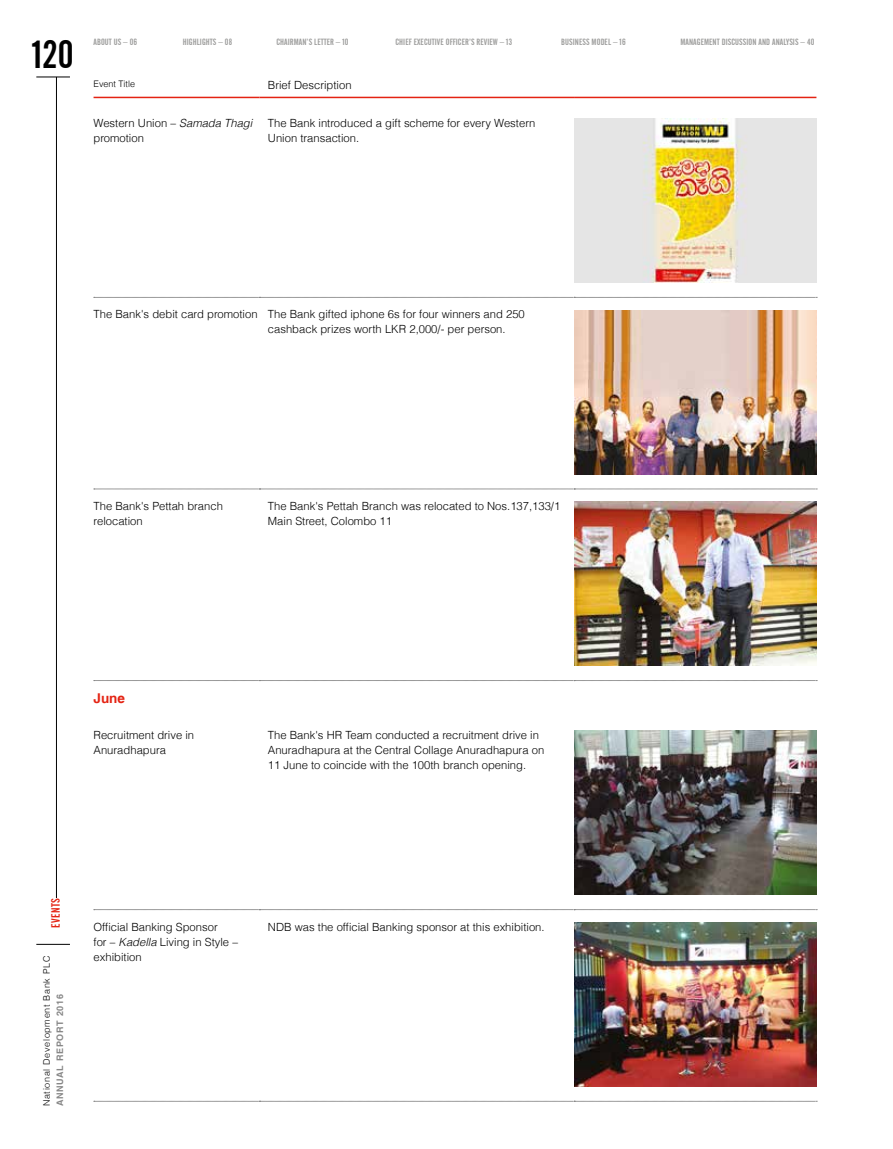
<style>
.page{position:relative;width:893px;height:1149px;background:#fff}
.page>*{position:absolute;margin:0;border:0;box-sizing:border-box;transform-origin:0 0}
.t1{font:39px "Alternate Gothic No 2 BT";color:#000}
.t2{font:700 13.5px "Helvetica";color:#e42313}
.t3{font:12px "Alternate Gothic No 2 BT";letter-spacing:.03em;color:#e42313}
.t4{font:300 11.25px/15px "Helvetica";color:#000}
.t5{font:9px "Alternate Gothic No 2 BT";letter-spacing:.01em;color:#9d9d9c}
.t6{font:300 9px "Helvetica";letter-spacing:.075em;color:#000}
.t7{font:700 9px "Helvetica";letter-spacing:.075em;color:#878787}
.t8{font:300 9px "Helvetica";color:#000}
.s1{font-style:italic}
</style>
<div class="page">
<hr style="left:36px;top:943px;width:34px;height:1px;background:#000">
<hr style="left:36px;top:77px;width:34px;height:1px;background:#000">
<svg style="left:94px;top:297px;width:723px;height:1px"></svg>
<svg style="left:94px;top:488px;width:723px;height:1px"></svg>
<svg style="left:94px;top:680px;width:723px;height:1px"></svg>
<svg style="left:94px;top:909px;width:723px;height:1px"></svg>
<svg style="left:94px;top:1100px;width:723px;height:1px"></svg>
<hr style="left:94px;top:97px;width:165px;height:1px;background:#e42313">
<hr style="left:259px;top:97px;width:315px;height:1px;background:#e42313">
<hr style="left:574px;top:97px;width:242px;height:1px;background:#e42313">
<img style="left:574px;top:118px;width:242px;height:164px">
<img style="left:574px;top:310px;width:242px;height:164px">
<img style="left:574px;top:501px;width:242px;height:164px">
<img style="left:574px;top:730px;width:242px;height:164px">
<img style="left:574px;top:922px;width:242px;height:163px">
<hr style="left:56px;top:77px;width:1px;height:820px;background:#000">
<h1 class="t1" style="left:32px;top:33px;width:43px">120</h1>
<p class="t5" style="left:94px;top:37px;width:45px">ABOUT US – 06</p>
<p class="t5" style="left:183px;top:37px;width:51px">HIGHLIGHTS – 08</p>
<p class="t5" style="left:276px;top:37px;width:74px">CHAIRMAN’S LETTER – 10</p>
<p class="t5" style="left:395px;top:37px;width:118px">CHIEF EXECUTIVE OFFICER’S REVIEW – 13</p>
<p class="t5" style="left:561px;top:37px;width:66px">BUSINESS MODEL – 16</p>
<p class="t5" style="left:680px;top:37px;width:136px">MANAGEMENT DISCUSSION AND ANALYSIS – 40</p>
<p class="t8" style="left:94px;top:77px;width:43px">Event Title</p>
<p class="t4" style="left:268px;top:77px;width:85px">Brief Description</p>
<p class="t4" style="left:94px;top:115px;width:164px">Western Union – <span class="s1">SamadaThagi </span>promotion</p>
<p class="t4" style="left:268px;top:115px;width:269px">The Bank introduced a gift scheme for every Western<br>Union transaction.</p>
<p class="t4" style="left:268px;top:306px;width:258px;text-indent:-174px">The Bank's debit card promotion The Bank gifted iphone 6s for four winners and 250 cashback prizes worth LKR 2,000/- per person.</p>
<p class="t4" style="left:94px;top:497px;width:131px">The Bank's Pettah branch relocation</p>
<p class="t4" style="left:268px;top:497px;width:294px">The Bank's Pettah Branch was relocated to Nos.137,133/1<br>Main Street, Colombo 11</p>
<p class="t2" style="left:94px;top:690px;width:33px">June</p>
<p class="t4" style="left:94px;top:726px;width:102px">Recruitment drive in<br>Anuradhapura</p>
<p class="t4" style="left:268px;top:726px;width:278px">The Bank's HR Team conducted a recruitment drive in<br>Anuradhapura at the Central Collage Anuradhapura on<br>11 June to coincide with the 100th branch opening.</p>
<p class="t3" style="left:49px;top:927px;width:31px;rotate:-90deg">EVENTS</p>
<p class="t6" style="left:39px;top:1106px;width:152px;rotate:-90deg">National Development Bank PLC</p>
<p class="t7" style="left:55px;top:1106px;width:113px;rotate:-90deg">ANNUAL REPORT 2016</p>
<p class="t4" style="left:94px;top:918px;width:146px">Official Banking Sponsor<br>for – <span class="s1">Kadella</span>Living in Style – exhibition</p>
<p class="t4" style="left:268px;top:918px;width:278px">NDB was the official Banking sponsor at this exhibition.</p>
</div>
